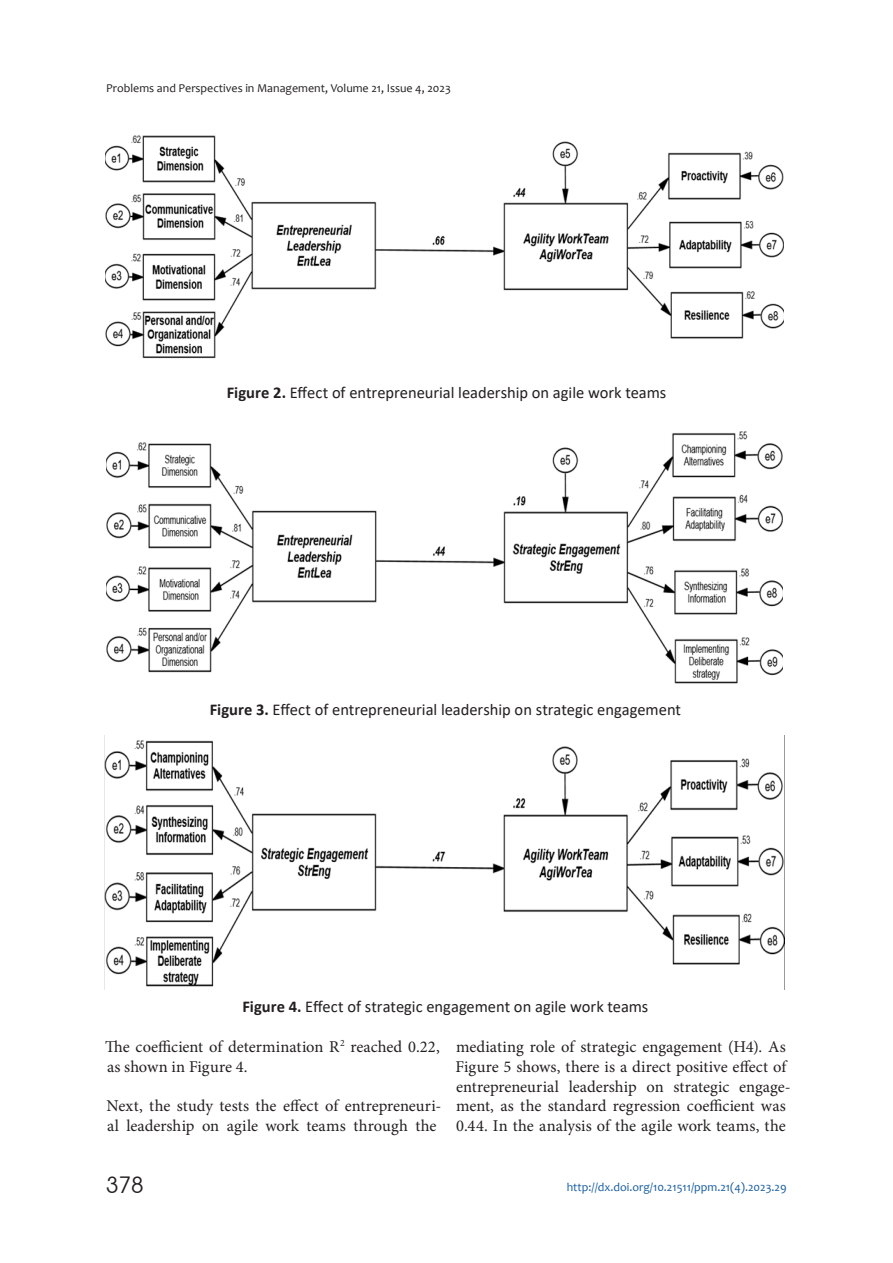
<style>
.page{position:relative;width:893px;height:1263px;background:#fff}
.page>*{position:absolute;margin:0;border:0;box-sizing:border-box;transform-origin:0 0}
.t1{font:22.5px "Avant Garde Gothic C";color:#231f20}
.t2{font:16.5px/19.8px "Minion Pro";letter-spacing:.005em;color:#231f20}
.t3{font:16.5px "Calibri";letter-spacing:-.005em;color:#231f20}
.t4{font:12px "Candara";color:#231f20}
.t5{font:12px "Candara";color:#175d9e}
.s1{font-weight:700}
</style>
<div class="page">
<img style="left:105px;top:135px;width:679px;height:224px">
<img style="left:107px;top:431px;width:676px;height:253px">
<img style="left:104px;top:735px;width:680px;height:254px">
<p class="t4" style="left:106px;top:83px;width:346px">Problems and Perspectives in Management, Volume 21, Issue 4, 2023</p>
<p class="t3" style="left:227px;top:381px;width:441px"><span class="s1">Figure 2.</span> Effect of entrepreneurial leadership on agile work teams</p>
<p class="t3" style="left:210px;top:698px;width:473px"><span class="s1">Figure 3.</span> Effect of entrepreneurial leadership on strategic engagement</p>
<p class="t3" style="left:242px;top:995px;width:407px"><span class="s1">Figure 4.</span> Effect of strategic engagement on agile work teams</p>
<p class="t2" style="left:105px;top:1038px;width:336px">The coefficient of determination R<sup>2</sup> reached 0.22, as shown in Figure 4.</p>
<p class="t2" style="left:107px;top:1098px;width:336px">Next, the study tests the effect of entrepreneuri&shy;al leadership on agile work teams through the</p>
<p class="t2" style="left:456px;top:1038px;width:336px">mediating role of strategic engagement (H4). As Figure 5 shows, there is a direct positive effect of entrepreneurial leadership on strategic engage&shy;ment, as the standard regression coefficient was 0.44. In the analysis of the agile work teams, the</p>
<h1 class="t1" style="left:106px;top:1172px;width:39px">378</h1>
<p class="t5" style="left:567px;top:1182px;width:222px">http://dx.doi.org/10.21511/ppm.21(4).2023.29</p>
</div>
